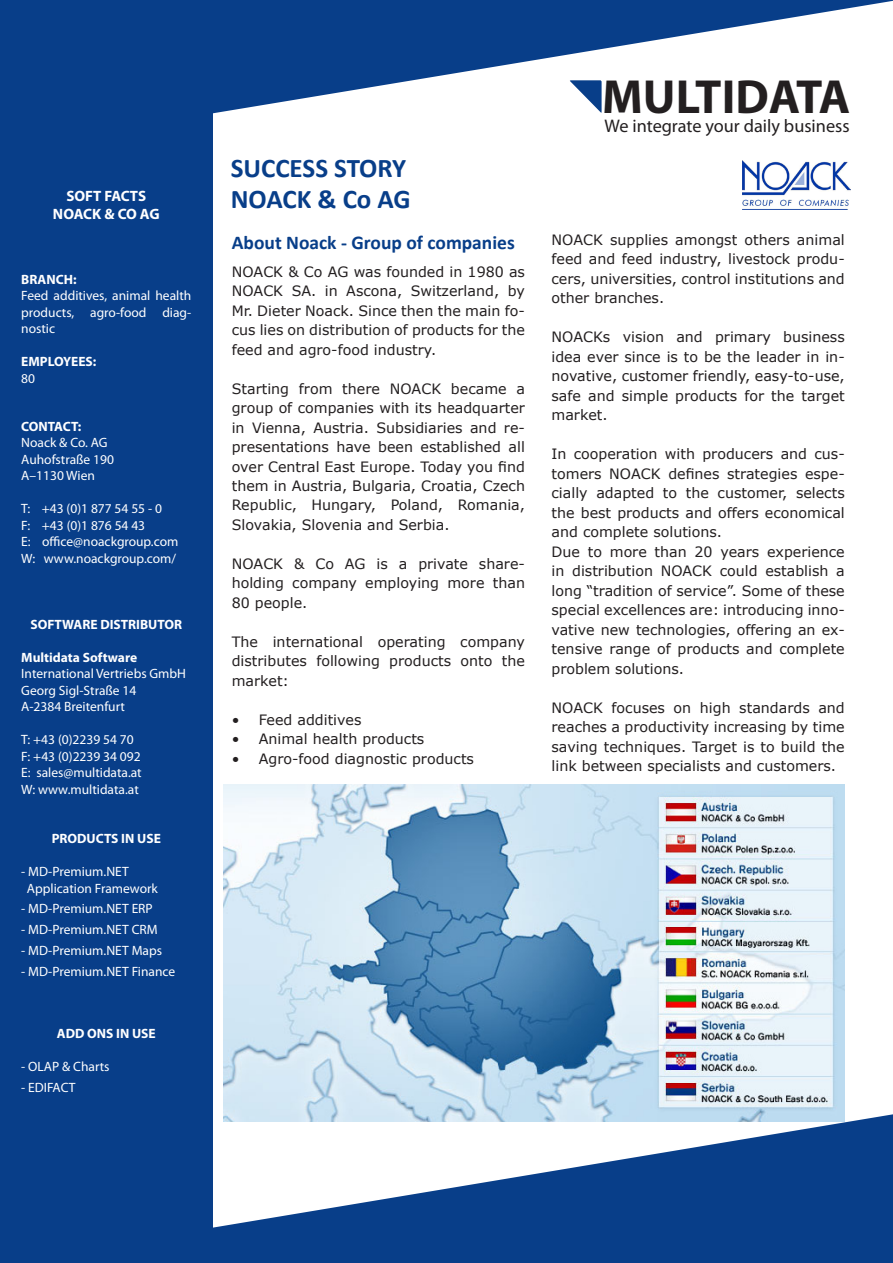
<style>
.page{position:relative;width:893px;height:1263px;background:#fff}
.page>*{position:absolute;margin:0;border:0;box-sizing:border-box;transform-origin:0 0}
.t1{font:700 48.15px "Myriad";color:#231f20}
.t2{font:700 27px/31px "Calibri";color:#083e89}
.t3{font:700 19.5px "Calibri";color:#083e89}
.t4{font:18.3px "Myriad Pro";color:#231f20}
.t5{font:700 15px/18px "Myriad Pro";letter-spacing:-.01em;color:#fff;text-align:center}
.t6{font:14.25px/19.5px "Verdana";color:#231f20;text-align:justify}
.t7{font:13.5px/16.5px "Myriad Pro";color:#fff}
.t8{font:700 13.5px "Myriad Pro";color:#fff}
</style>
<div class="page">
<div style="left:0;top:64px;width:213px;height:1199px;background:#083e89"></div>
<img style="left:742px;top:161px;width:108px;height:47px">
<svg style="left:0;top:0;width:893px;height:114px;fill:#083e89"></svg>
<svg style="left:213px;top:1114px;width:680px;height:149px;fill:#083e89"></svg>
<img style="left:223px;top:784px;width:621px;height:337px">
<p class="t5" style="left:53px;top:186px;width:108px">SOFT FACTS<br>NOACK &amp; CO AG</p>
<p class="t8" style="left:21px;top:270px;width:57px">BRANCH:</p>
<p class="t7" style="left:21px;top:287px;width:172px;text-align:justify">Feed additives, animal health products, agro-food diag&shy;nostic</p>
<p class="t8" style="left:21px;top:353px;width:77px">EMPLOYEES:</p>
<p class="t7" style="left:21px;top:370px;width:15px">80</p>
<p class="t8" style="left:21px;top:417px;width:62px">CONTACT:</p>
<p class="t7" style="left:21px;top:434px;width:94px">Noack &amp; Co. AG<br>Auhofstraße 190<br>A–1130 Wien</p>
<p class="t7" style="left:21px;top:500px;width:159px">T: +43 (0)1 877 54 55 - 0<br>F: +43 (0)1 876 54 43<br>E: office@noackgroup.com<br>W: www.noackgroup.com/</p>
<p class="t8" style="left:30px;top:615px;width:153px">SOFTWARE DISTRIBUTOR</p>
<p class="t8" style="left:21px;top:648px;width:117px">Multidata Software</p>
<p class="t7" style="left:21px;top:665px;width:166px">International Vertriebs GmbH<br>Georg Sigl-Straße 14<br>A-2384 Breitenfurt</p>
<p class="t7" style="left:21px;top:731px;width:122px">T: +43 (0)2239 54 70<br>F: +43 (0)2239 34 092<br>E: sales@multidata.at<br>W: www.multidata.at</p>
<p class="t8" style="left:52px;top:830px;width:111px">PRODUCTS IN USE</p>
<p class="t7" style="left:27px;top:863px;width:132px;text-indent:-6px">- MD-Premium.NET<br>Application Framework</p>
<p class="t7" style="left:21px;top:900px;width:133px">- MD-Premium.NET ERP</p>
<p class="t7" style="left:21px;top:921px;width:138px">- MD-Premium.NET CRM</p>
<p class="t7" style="left:21px;top:942px;width:142px">- MD-Premium.NET Maps</p>
<p class="t7" style="left:21px;top:962px;width:156px">- MD-Premium.NET Finance</p>
<p class="t8" style="left:57px;top:1024px;width:100px">ADD ONS IN USE</p>
<p class="t7" style="left:21px;top:1058px;width:90px">- OLAP &amp; Charts</p>
<p class="t7" style="left:21px;top:1078px;width:56px">- EDIFACT</p>
<h2 class="t2" style="left:231px;top:153px;width:182px">SUCCESS STORY<br>NOACK &amp; Co AG</h2>
<h3 class="t3" style="left:232px;top:230px;width:285px">About Noack - Group of companies</h3>
<p class="t6" style="left:232px;top:261px;width:295px">NOACK &amp; Co AG was founded in 1980 as NOACK SA. in Ascona, Switzerland, by Mr. Dieter Noack. Since then the main fo&shy;cus lies on distribution of products for the feed and agro-food industry.</p>
<p class="t6" style="left:232px;top:378px;width:295px">Starting from there NOACK became a group of companies with its headquarter in Vienna, Austria. Subsidiaries and re&shy;presentations have been established all over Central East Europe. Today you find them in Austria, Bulgaria, Croatia, Czech Republic, Hungary, Poland, Romania, Slovakia, Slovenia and Serbia.</p>
<p class="t6" style="left:232px;top:554px;width:295px">NOACK &amp; Co AG is a private share&shy;holding company employing more than 80 people.</p>
<p class="t6" style="left:232px;top:632px;width:295px">The international operating company distributes following products onto the market:</p>
<p class="t6" style="left:232px;top:710px;width:131px">• Feed additives</p>
<p class="t6" style="left:232px;top:729px;width:194px">• Animal health products</p>
<p class="t6" style="left:232px;top:749px;width:244px">• Agro-food diagnostic products</p>
<h1 class="t1" style="left:602px;top:72px;width:250px">MULTIDATA</h1>
<p class="t4" style="left:604px;top:115px;width:247px">We integrate your daily business</p>
<p class="t6" style="left:551px;top:230px;width:295px">NOACK supplies amongst others animal feed and feed industry, livestock produ&shy;cers, universities, control institutions and other branches.</p>
<p class="t6" style="left:551px;top:327px;width:295px">NOACKs vision and primary business idea ever since is to be the leader in in&shy;novative, customer friendly, easy-to-use, safe and simple products for the target market.</p>
<p class="t6" style="left:551px;top:444px;width:295px;text-align:left">In cooperation with producers and cus&shy;tomers NOACK defines strategies espe&shy;cially adapted to the customer, selects the best products and offers economical and complete solutions.<br>Due to more than 20 years experience in distribution NOACK could establish a long “tradition of service”. Some of these special excellences are: introducing inno&shy;vative new technologies, offering an ex&shy;tensive range of products and complete problem solutions.</p>
<p class="t6" style="left:551px;top:697px;width:295px">NOACK focuses on high standards and reaches a productivity increasing by time saving techniques. Target is to build the link between specialists and customers.</p>
</div>
